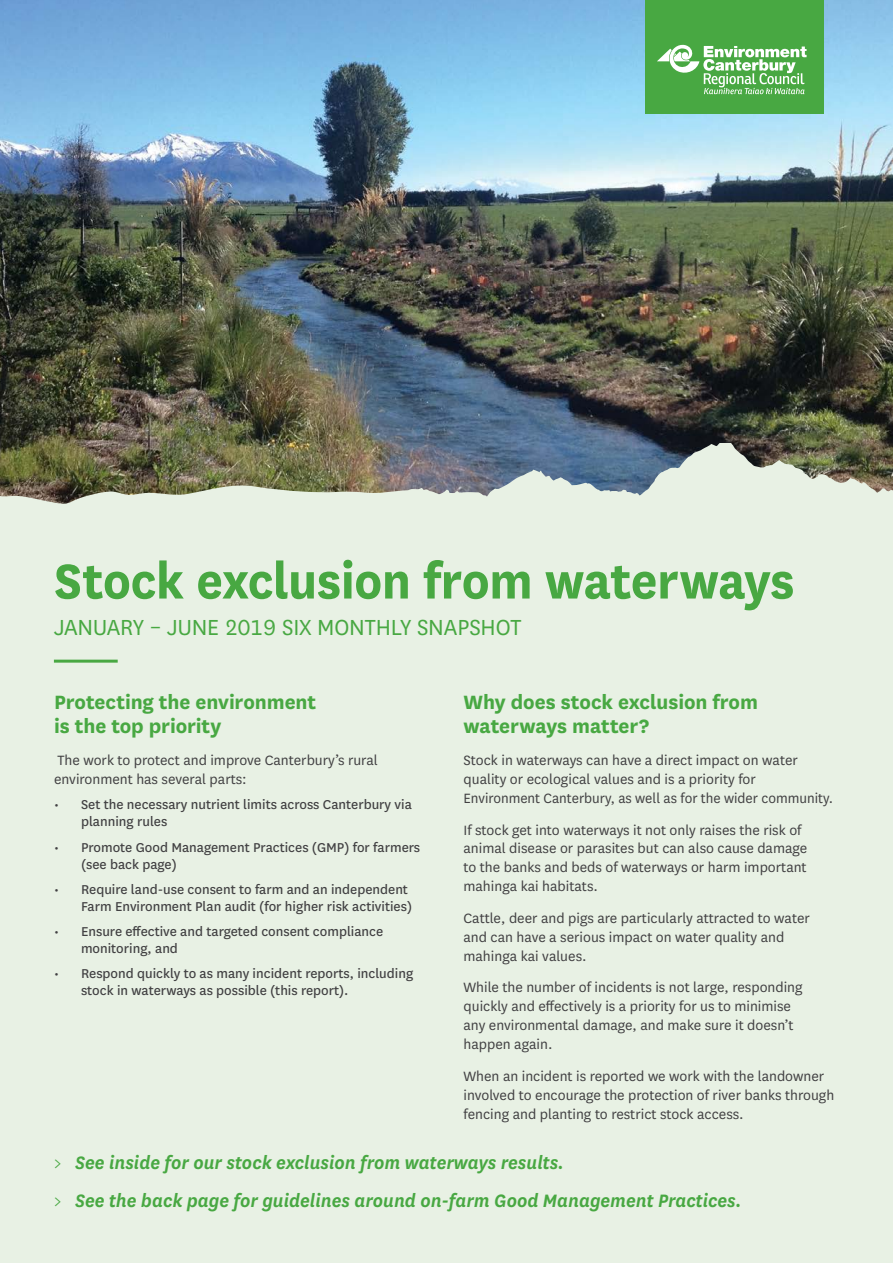
<style>
.page{position:relative;width:893px;height:1263px;background:#fff}
.page>*{position:absolute;margin:0;border:0;box-sizing:border-box;transform-origin:0 0}
.t1{font:700 57px "National";letter-spacing:-.01em;color:#48a842;scale:.96 1}
.t2{font:25.5px "National";letter-spacing:-.005em;color:#48a842;scale:.96 1}
.t3{font:700 22.5px/24px "National";letter-spacing:-.005em;color:#48a842}
.t4{font:italic 600 21px/38px "National";color:#48a842;scale:.95 1}
.t5{font:15.75px/18.9px "National";color:#414042}
.t6{font:15px/16.8px "National";color:#414042}
.s1{font-weight:400;font-style:normal}
</style>
<div class="page">
<img style="left:0;top:0;width:893px;height:443px">
<div style="left:0;top:443px;width:893px;height:820px;background:#e8f1e4"></div>
<div style="left:645px;top:0;width:179px;height:114px;background:#48a842"></div>
<svg style="left:657px;top:44px;width:150px;height:50px"></svg>
<hr style="left:54px;top:660px;width:64px;height:3px;background:#48a842">
<h1 class="t1" style="left:54px;top:541px;width:773px">Stock exclusion from waterways</h1>
<h2 class="t2" style="left:54px;top:610px;width:488px">JANUARY – JUNE 2019 SIX MONTHLY SNAPSHOT</h2>
<h3 class="t3" style="left:54px;top:689px;width:264px">Protecting the environment is the top priority</h3>
<p class="t5" style="left:54px;top:750px;width:325px">The work to protect and improve Canterbury’s rural environment has several parts:</p>
<p class="t6" style="left:81px;top:796px;width:332px;text-indent:-27px">• Set the necessary nutrient limits across Canterbury via planning rules</p>
<p class="t6" style="left:81px;top:838px;width:341px;text-indent:-27px">• Promote Good Management Practices (GMP) for farmers (see back page)</p>
<p class="t6" style="left:54px;top:880px;width:360px;text-align:right">• Require land-use consent to farm and an independent<br>Farm Environment Plan audit (for higher risk activities)</p>
<p class="t6" style="left:81px;top:922px;width:304px;text-indent:-27px">• Ensure effective and targeted consent compliance monitoring, and</p>
<p class="t6" style="left:81px;top:965px;width:334px;text-indent:-27px">• Respond quickly to as many incident reports, including stock in waterways as possible (this report).</p>
<h3 class="t3" style="left:463px;top:689px;width:296px">Why does stock exclusion from waterways matter?</h3>
<p class="t5" style="left:463px;top:750px;width:371px">Stock in waterways can have a direct impact on water quality or ecological values and is a priority for<br>Environment Canterbury, as well as for the wider community.</p>
<p class="t5" style="left:463px;top:820px;width:345px">If stock get into waterways it not only raises the risk of animal disease or parasites but can also cause damage to the banks and beds of waterways or harm important mahinga kai habitats.</p>
<p class="t5" style="left:463px;top:908px;width:348px">Cattle, deer and pigs are particularly attracted to water and can have a serious impact on water quality and mahinga kai values.</p>
<p class="t5" style="left:463px;top:977px;width:341px">While the number of incidents is not large, responding quickly and effectively is a priority for us to minimise any environmental damage, and make sure it doesn’t happen again.</p>
<p class="t5" style="left:463px;top:1066px;width:372px">When an incident is reported we work with the landowner involved to encourage the protection of river banks through fencing and planting to restrict stock access.</p>
<h3 class="t4" style="left:54px;top:1142px;width:725px"><span class="s1">&gt;</span> See inside for our stock exclusion from waterways results.<br><span class="s1">&gt;</span> See the back page for guidelines around on-farm Good Management Practices.</h3>
</div>
